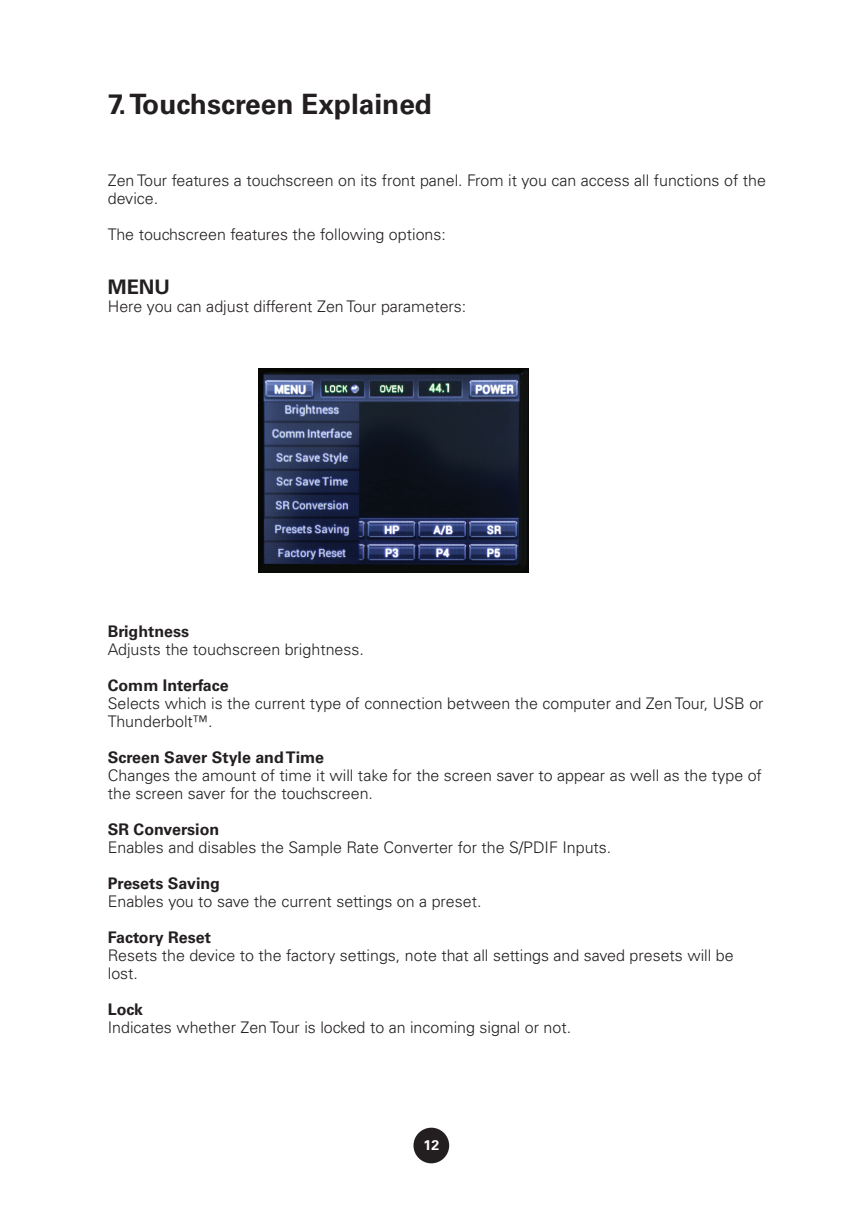
<style>
.page{position:relative;width:857px;height:1225px;background:#fff}
.page>*{position:absolute;margin:0;border:0;box-sizing:border-box;transform-origin:0 0}
.t1{font:700 28px "Univers";color:#231f20}
.t2{font:700 20px "Univers";color:#231f20}
.t3{font:300 16px/18px "Univers";color:#231f20}
.t4{font:700 16px "Univers";color:#231f20}
.t5{font:700 14px "Univers";color:#fff}
</style>
<div class="page">
<div style="left:413px;top:1127px;width:36px;height:36px;background:#231f20;border-radius:50%"></div>
<img style="left:258px;top:368px;width:270px;height:204px">
<h1 class="t1" style="left:108px;top:88px;width:325px">7. Touchscreen Explained</h1>
<p class="t3" style="left:108px;top:172px;width:659px">Zen Tour features a touchscreen on its front panel. From it you can access all functions of the device.</p>
<p class="t3" style="left:108px;top:226px;width:339px">The touchscreen features the following options:</p>
<p class="t2" style="left:108px;top:276px;width:64px">MENU</p>
<p class="t3" style="left:108px;top:298px;width:360px">Here you can adjust different Zen Tour parameters:</p>
<p class="t4" style="left:108px;top:621px;width:83px">Brightness</p>
<p class="t3" style="left:108px;top:640px;width:257px">Adjusts the touchscreen brightness.</p>
<p class="t4" style="left:108px;top:675px;width:122px">Comm Interface</p>
<p class="t3" style="left:108px;top:694px;width:657px">Selects which is the current type of connection between the computer and Zen Tour, USB or<br>Thunderbolt™.</p>
<p class="t4" style="left:108px;top:747px;width:218px">Screen Saver Style and Time</p>
<p class="t3" style="left:108px;top:766px;width:655px">Changes the amount of time it will take for the screen saver to appear as well as the type of the screen saver for the touchscreen.</p>
<p class="t4" style="left:108px;top:819px;width:113px">SR Conversion</p>
<p class="t3" style="left:108px;top:838px;width:505px">Enables and disables the Sample Rate Converter for the S/PDIF Inputs.</p>
<p class="t4" style="left:108px;top:873px;width:114px">Presets Saving</p>
<p class="t3" style="left:108px;top:892px;width:375px">Enables you to save the current settings on a preset.</p>
<p class="t4" style="left:108px;top:927px;width:105px">Factory Reset</p>
<p class="t3" style="left:108px;top:946px;width:627px">Resets the device to the factory settings, note that all settings and saved presets will be lost.</p>
<p class="t4" style="left:108px;top:999px;width:37px">Lock</p>
<p class="t3" style="left:108px;top:1018px;width:464px">Indicates whether Zen Tour is locked to an incoming signal or not.</p>
<p class="t5" style="left:423px;top:1136px;width:17px">12</p>
</div>
